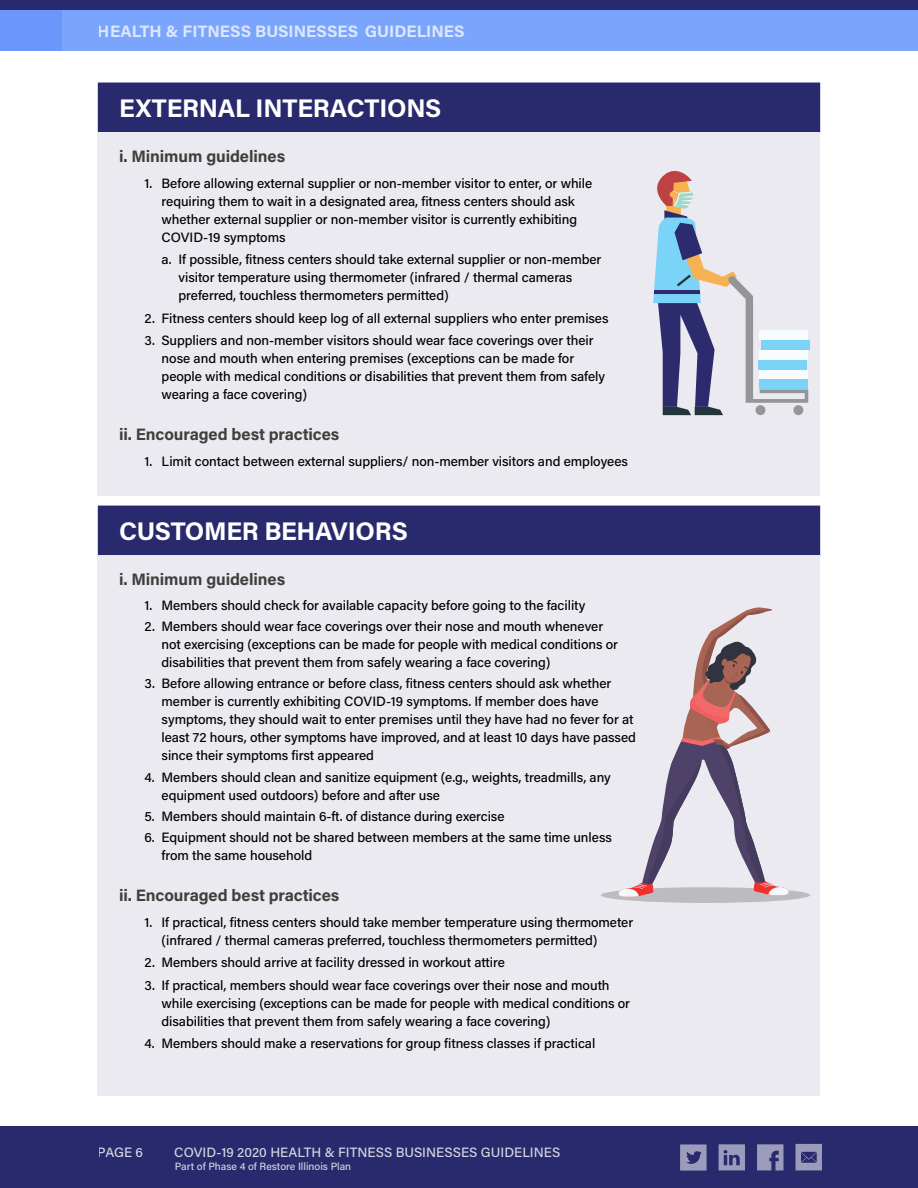
<style>
.page{position:relative;width:918px;height:1188px;background:#fff}
.page>*{position:absolute;margin:0;border:0;box-sizing:border-box;transform-origin:0 0}
.t1{font:700 25.5px "Acumin Pro";letter-spacing:-.01em;color:#fff}
.t2{font:700 16.5px "Acumin Pro";letter-spacing:-.005em;color:#3f3f3d}
.t3{font:700 16.5px "Acumin Pro";color:#fff}
.t4{font:500 13.5px/18px "Acumin Pro";letter-spacing:-.005em;color:#000}
.t5{font:500 13.5px "Acumin Pro";letter-spacing:.005em;color:#fff}
.t6{font:500 10.5px "Acumin Pro";color:#fff}
</style>
<div class="page">
<div style="left:98px;top:83px;width:722px;height:51px;background:#29296e"></div>
<div style="left:98px;top:132px;width:722px;height:34px;background:#eaeaf0"></div>
<div style="left:98px;top:165px;width:722px;height:89px;background:#eaeaf0"></div>
<div style="left:98px;top:242px;width:722px;height:70px;background:#eaeaf0"></div>
<div style="left:98px;top:300px;width:722px;height:35px;background:#eaeaf0"></div>
<div style="left:98px;top:322px;width:722px;height:89px;background:#eaeaf0"></div>
<div style="left:98px;top:410px;width:722px;height:34px;background:#eaeaf0"></div>
<div style="left:98px;top:443px;width:722px;height:53px;background:#eaeaf0"></div>
<div style="left:98px;top:506px;width:722px;height:51px;background:#29296e"></div>
<div style="left:98px;top:555px;width:722px;height:34px;background:#eaeaf0"></div>
<div style="left:98px;top:587px;width:722px;height:35px;background:#eaeaf0"></div>
<div style="left:98px;top:609px;width:722px;height:70px;background:#eaeaf0"></div>
<div style="left:98px;top:666px;width:722px;height:106px;background:#eaeaf0"></div>
<div style="left:98px;top:759px;width:722px;height:53px;background:#eaeaf0"></div>
<div style="left:98px;top:798px;width:722px;height:35px;background:#eaeaf0"></div>
<div style="left:98px;top:819px;width:722px;height:53px;background:#eaeaf0"></div>
<div style="left:98px;top:872px;width:722px;height:33px;background:#eaeaf0"></div>
<div style="left:98px;top:905px;width:722px;height:52px;background:#eaeaf0"></div>
<div style="left:98px;top:945px;width:722px;height:35px;background:#eaeaf0"></div>
<div style="left:98px;top:967px;width:722px;height:71px;background:#eaeaf0"></div>
<div style="left:98px;top:1025px;width:722px;height:71px;background:#eaeaf0"></div>
<svg style="left:601px;top:607px;width:209px;height:296px"></svg>
<div style="left:761px;top:340px;width:49px;height:10px;background:#7bd3f7"></div>
<svg style="left:653px;top:170px;width:155px;height:245px"></svg>
<div style="left:0;top:0;width:918px;height:10px;background:#29296e"></div>
<div style="left:0;top:10px;width:918px;height:41px;background:#7ba5fc"></div>
<div style="left:0;top:10px;width:61px;height:41px;background:#6b96fb"></div>
<div style="left:0;top:1127px;width:918px;height:61px;background:#29296e"></div>
<svg style="left:680px;top:1144px;width:27px;height:27px"></svg>
<svg style="left:757px;top:1144px;width:26px;height:26px"></svg>
<svg style="left:719px;top:1144px;width:26px;height:26px"></svg>
<svg style="left:796px;top:1144px;width:26px;height:26px"></svg>
<p class="t3" style="left:98px;top:19px;width:368px">HEALTH &amp; FITNESS BUSINESSES GUIDELINES</p>
<h1 class="t1" style="left:119px;top:90px;width:324px">EXTERNAL INTERACTIONS</h1>
<p class="t2" style="left:119px;top:144px;width:168px">i. Minimum guidelines</p>
<p class="t4" style="left:162px;top:174px;width:432px;text-indent:-17px">1. Before allowing external supplier or non-member visitor to enter, or while requiring them to wait in a designated area, fitness centers should ask whether external supplier or non-member visitor is currently exhibiting COVID-19 symptoms</p>
<p class="t4" style="left:179px;top:250px;width:424px;text-indent:-17px">a. If possible, fitness centers should take external supplier or non-member visitor temperature using thermometer (infrared / thermal cameras preferred, touchless thermometers permitted)</p>
<p class="t4" style="left:145px;top:308px;width:466px">2. Fitness centers should keep log of all external suppliers who enter premises</p>
<p class="t4" style="left:162px;top:330px;width:445px;text-indent:-17px">3. Suppliers and non-member visitors should wear face coverings over their nose and mouth when entering premises (exceptions can be made for people with medical conditions or disabilities that prevent them from safely wearing a face covering)</p>
<p class="t2" style="left:119px;top:422px;width:222px">ii. Encouraged best practices</p>
<p class="t4" style="left:145px;top:452px;width:485px">1. Limit contact between external suppliers/ non-member visitors and employees</p>
<h1 class="t1" style="left:119px;top:513px;width:290px">CUSTOMER BEHAVIORS</h1>
<p class="t2" style="left:119px;top:567px;width:168px">i. Minimum guidelines</p>
<p class="t4" style="left:145px;top:596px;width:442px">1. Members should check for available capacity before going to the facility</p>
<p class="t4" style="left:162px;top:617px;width:458px;text-indent:-17px">2. Members should wear face coverings over their nose and mouth whenever not exercising (exceptions can be made for people with medical conditions or disabilities that prevent them from safely wearing a face covering)</p>
<p class="t4" style="left:162px;top:674px;width:476px;text-indent:-17px">3. Before allowing entrance or before class, fitness centers should ask whether member is currently exhibiting COVID-19 symptoms. If member does have symptoms, they should wait to enter premises until they have had no fever for at least 72 hours, other symptoms have improved, and at least 10 days have passed since their symptoms first appeared</p>
<p class="t4" style="left:162px;top:767px;width:451px;text-indent:-17px">4. Members should clean and sanitize equipment (e.g., weights, treadmills, any equipment used outdoors) before and after use</p>
<p class="t4" style="left:145px;top:807px;width:361px">5. Members should maintain 6-ft. of distance during exercise</p>
<p class="t4" style="left:162px;top:828px;width:452px;text-indent:-17px">6. Equipment should not be shared between members at the same time unless from the same household</p>
<p class="t2" style="left:119px;top:883px;width:222px">ii. Encouraged best practices</p>
<p class="t4" style="left:162px;top:913px;width:473px;text-indent:-17px">1. If practical, fitness centers should take member temperature using thermometer (infrared / thermal cameras preferred, touchless thermometers permitted)</p>
<p class="t4" style="left:145px;top:953px;width:362px">2. Members should arrive at facility dressed in workout attire</p>
<p class="t4" style="left:162px;top:975px;width:470px;text-indent:-17px">3. If practical, members should wear face coverings over their nose and mouth while exercising (exceptions can be made for people with medical conditions or disabilities that prevent them from safely wearing a face covering)</p>
<p class="t4" style="left:145px;top:1034px;width:452px">4. Members should make a reservations for group fitness classes if practical</p>
<p class="t5" style="left:98px;top:1143px;width:47px">PAGE 6</p>
<p class="t5" style="left:174px;top:1143px;width:388px">COVID-19 2020 HEALTH &amp; FITNESS BUSINESSES GUIDELINES</p>
<p class="t6" style="left:175px;top:1159px;width:178px">Part of Phase 4 of Restore Illinois Plan</p>
</div>
